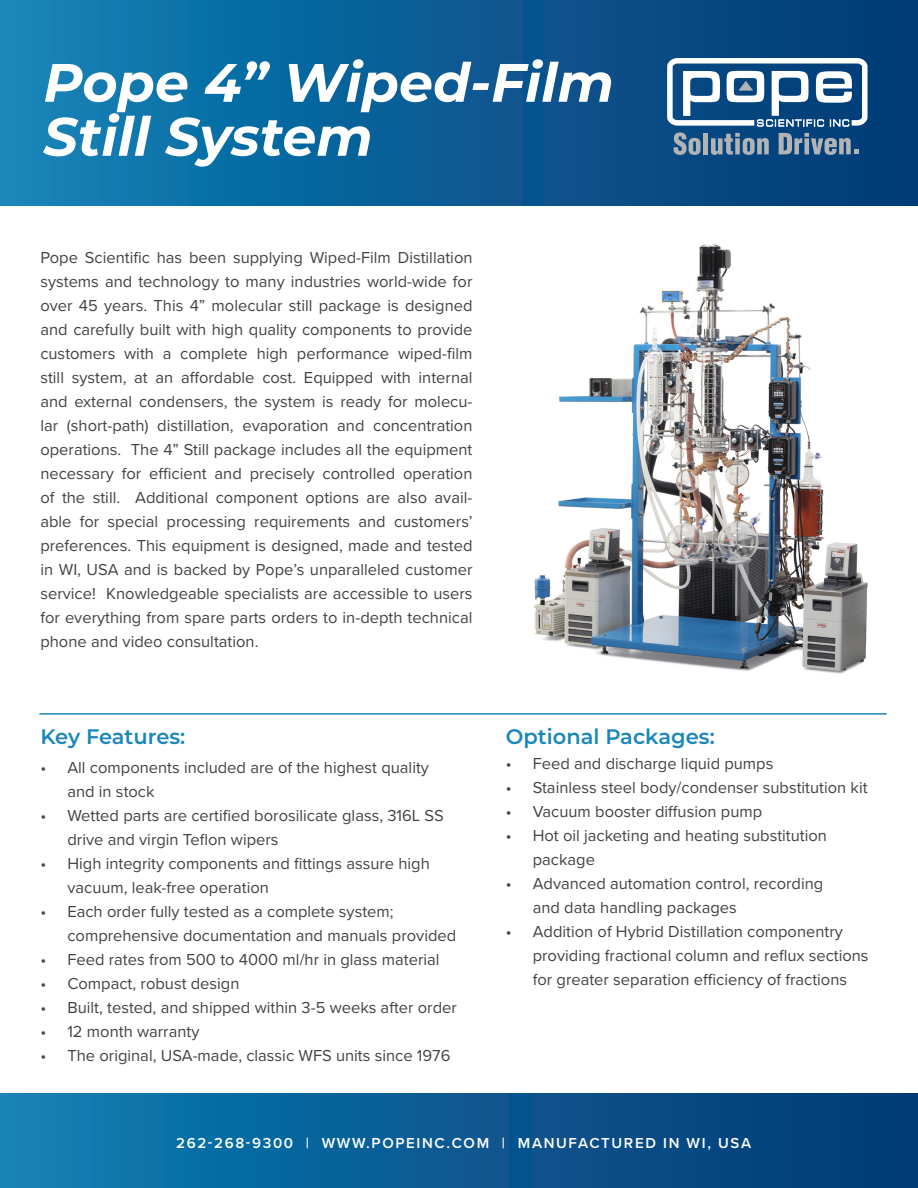
<style>
.page{position:relative;width:918px;height:1188px;background:#fff}
.page>*{position:absolute;margin:0;border:0;box-sizing:border-box;transform-origin:0 0}
.t1{font:italic 700 54px "Montserrat";color:#fff}
.t2{font:600 21px "Montserrat";color:#1c87ba}
.t3{font:16.5px/24px "Proxima Nova";color:#424345}
.t4{font:600 15px "Proxima Nova";letter-spacing:.11em;color:#fff}
</style>
<div class="page">
<div style="left:0;top:0;width:918px;height:206px;background:linear-gradient(to right,#1282b6,#023773)"></div>
<div style="left:0;top:1093px;width:918px;height:95px;background:linear-gradient(to right,#117fb4,#033773)"></div>
<img style="left:534px;top:244px;width:334px;height:430px">
<svg style="left:667px;top:58px;width:201px;height:97px"></svg>
<hr style="left:39px;top:713px;width:848px;height:2px;background:#1c87ba">
<p class="t1" style="left:43px;top:44px;width:572px">Pope 4” Wiped-Film</p>
<p class="t1" style="left:43px;top:98px;width:331px">Still System</p>
<p class="t3" style="left:40px;top:245px;width:434px;text-align:justify">Pope Scientific has been supplying Wiped-Film Distillation systems and technology to many industries world-wide for over 45 years. This 4” molecular still package is designed and carefully built with high quality components to provide customers with a complete high performance wiped-film still system, at an affordable cost. Equipped with internal and external condensers, the system is ready for molecu&shy;lar (short-path) distillation, evaporation and concentration operations. The 4” Still package includes all the equipment necessary for efficient and precisely controlled operation of the still. Additional component options are also avail&shy;able for special processing requirements and customers’ preferences. This equipment is designed, made and tested in WI, USA and is backed by Pope’s unparalleled customer service! Knowledgeable specialists are accessible to users for everything from spare parts orders to in-depth technical phone and video consultation.</p>
<p class="t2" style="left:40px;top:722px;width:146px">Key Features:</p>
<p class="t3" style="left:67px;top:755px;width:363px;text-indent:-27px">• All components included are of the highest quality and in stock</p>
<p class="t3" style="left:67px;top:803px;width:378px;text-indent:-27px">• Wetted parts are certified borosilicate glass, 316L SS drive and virgin Teflon wipers</p>
<p class="t3" style="left:67px;top:851px;width:364px;text-indent:-27px">• High integrity components and fittings assure high vacuum, leak-free operation</p>
<p class="t3" style="left:67px;top:899px;width:390px;text-indent:-27px">• Each order fully tested as a complete system; comprehensive documentation and manuals provided</p>
<p class="t3" style="left:40px;top:947px;width:401px">• Feed rates from 500 to 4000 ml/hr in glass material</p>
<p class="t3" style="left:40px;top:971px;width:201px">• Compact, robust design</p>
<p class="t3" style="left:40px;top:995px;width:418px">• Built, tested, and shipped within 3-5 weeks after order</p>
<p class="t3" style="left:40px;top:1019px;width:161px">• 12 month warranty</p>
<p class="t3" style="left:40px;top:1043px;width:412px">• The original, USA-made, classic WFS units since 1976</p>
<p class="t2" style="left:506px;top:721px;width:211px">Optional Packages:</p>
<p class="t3" style="left:506px;top:751px;width:269px">• Feed and discharge liquid pumps</p>
<p class="t3" style="left:506px;top:775px;width:363px">• Stainless steel body/condenser substitution kit</p>
<p class="t3" style="left:506px;top:799px;width:258px">• Vacuum booster diffusion pump</p>
<p class="t3" style="left:533px;top:823px;width:296px;text-indent:-27px">• Hot oil jacketing and heating substitution package</p>
<p class="t3" style="left:533px;top:871px;width:292px;text-indent:-27px">• Advanced automation control, recording and data handling packages</p>
<p class="t3" style="left:533px;top:919px;width:337px;text-indent:-27px">• Addition of Hybrid Distillation componentry providing fractional column and reflux sections for greater separation efficiency of fractions</p>
<p class="t4" style="left:176px;top:1132px;width:576px">262-268-9300 | WWW.POPEINC.COM | MANUFACTURED IN WI, USA</p>
</div>
